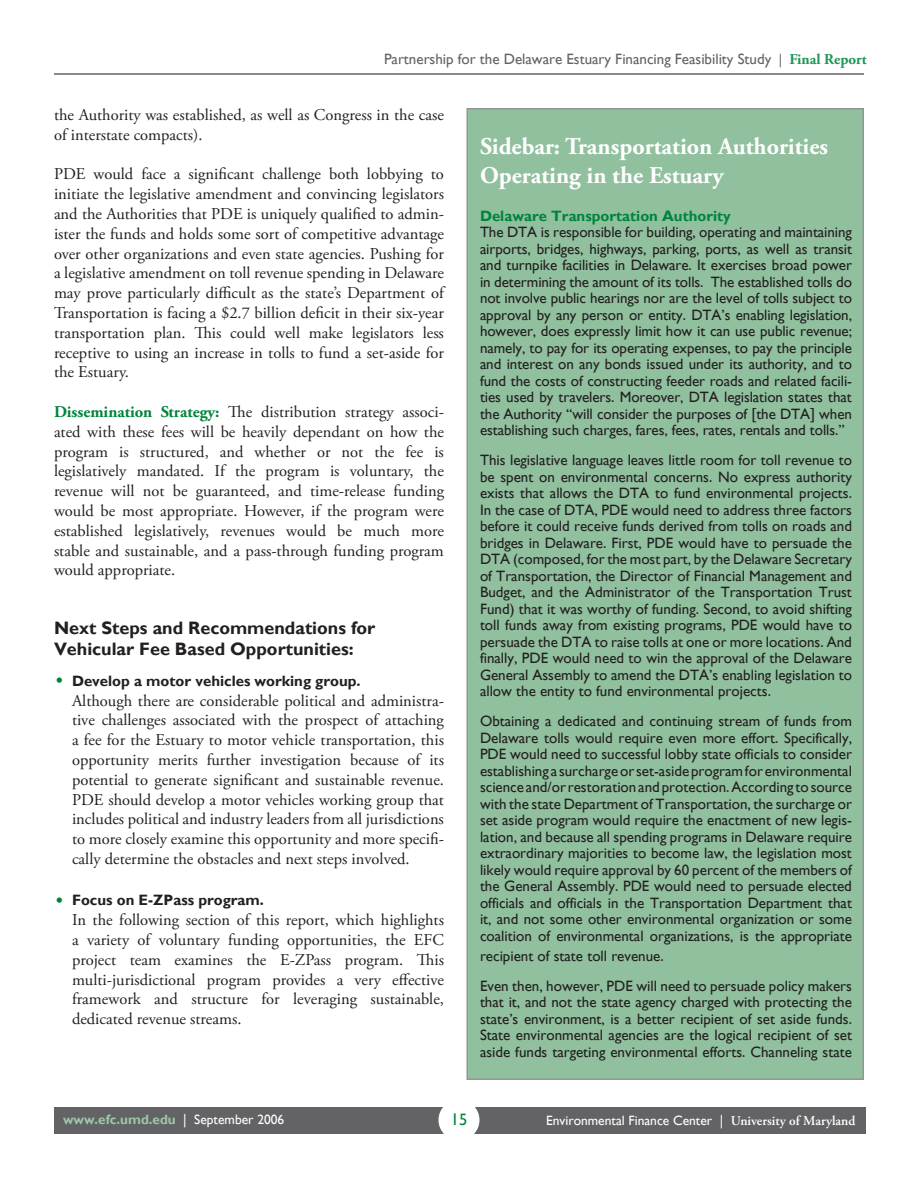
<style>
.page{position:relative;width:918px;height:1188px;background:#fff}
.page>*{position:absolute;margin:0;border:0;box-sizing:border-box;transform-origin:0 0}
.text_indented{font:700 24px/28.8px "Adobe Garamond Pro";color:#fff}
.Paragraph_SubHeading{font:700 18px/21px "Gill Sans";color:#231f20}
.text{font:16.5px/19.8px "Adobe Garamond Pro";color:#231f20;text-align:justify}
.text_indented-2{font:16.5px/19.8px "Adobe Garamond Pro";color:#231f20;text-align:justify}
.t1{font:16.5px "Gill Sans";color:#00843d}
.text_indented-3{font:15px/16.5px "Gill Sans";color:#231f20;text-align:justify}
.t2{font:15px "Gill Sans";color:#636366}
.text_bold{font:700 15px "Gill Sans";color:#231f20}
.text_bold-2{font:700 15px "Gill Sans";color:#00843d}
.t3{font:13.5px "Gill Sans";color:#fff}
.t4{font:700 13.5px "Gill Sans";color:#9dc7a9}
.s1{font-size:13.5px}
.s2{font-family:"Adobe Garamond Pro";font-weight:700;color:#1e9557}
.s3{font-weight:700;color:#00843d}
.s4{font-family:"Zapf Elliptical 711 BT";font-weight:400;font-size:18px;color:#00843d}
.s5{font-weight:400;color:#fff}
.s6{font-family:"Adobe Garamond Pro";font-weight:600}
</style>
<div class="page">
<div style="left:467px;top:109px;width:396px;height:970px;background:#91c09e"></div>
<div style="left:466px;top:108px;width:398px;height:972px;border:2px solid #939598"></div>
<div style="left:54px;top:1107px;width:811px;height:27px;background:#636366"></div>
<div style="left:438px;top:1100px;width:42px;height:40px;background:#fff;border-radius:50%"></div>
<hr style="left:54px;top:73px;width:810px;height:2px;background:#636366">
<p class="t2" style="left:384px;top:51px;width:484px">Partnership for the Delaware Estuary Financing Feasibility Study <span class="s1">|</span> <span class="s2">Final Report</span></p>
<p class="text" style="left:54px;top:105px;width:392px">the Authority was established, as well as Congress in the case of interstate compacts).</p>
<p class="text" style="left:54px;top:165px;width:392px">PDE would face a significant challenge both lobbying to initiate the legislative amendment and convincing legislators and the Authorities that PDE is uniquely qualified to admin&shy;ister the funds and holds some sort of competitive advantage over other organizations and even state agencies. Pushing for a legislative amendment on toll revenue spending in Delaware may prove particularly difficult as the state’s Department of Transportation is facing a $2.7 billion deficit in their six-year transportation plan. This could well make legislators less receptive to using an increase in tolls to fund a set-aside for the Estuary.</p>
<p class="text" style="left:54px;top:402px;width:392px"><span class="s3">Dissemination Strategy:</span> The distribution strategy associ&shy;ated with these fees will be heavily dependant on how the program is structured, and whether or not the fee is legislatively mandated. If the program is voluntary, the revenue will not be guaranteed, and time-release funding would be most appropriate. However, if the program were established legislatively, revenues would be much more stable and sustainable, and a pass-through funding program would appropriate.</p>
<p class="text_indented" style="left:480px;top:133px;width:350px">Sidebar: Transportation Authorities<br>Operating in the Estuary</p>
<p class="text_bold-2" style="left:480px;top:207px;width:252px">Delaware Transportation Authority</p>
<p class="text_indented-3" style="left:480px;top:224px;width:374px">The DTA is responsible for building, operating and maintaining airports, bridges, highways, parking, ports, as well as transit and turnpike facilities in Delaware. It exercises broad power in determining the amount of its tolls. The established tolls do not involve public hearings nor are the level of tolls subject to approval by any person or entity. DTA’s enabling legislation, however, does expressly limit how it can use public revenue; namely, to pay for its operating expenses, to pay the principle and interest on any bonds issued under its authority, and to fund the costs of constructing feeder roads and related facili&shy;ties used by travelers. Moreover, DTA legislation states that the Authority “will consider the purposes of [the DTA] when establishing such charges, fares, fees, rates, rentals and tolls.”</p>
<p class="text_indented-3" style="left:480px;top:452px;width:374px">This legislative language leaves little room for toll revenue to be spent on environmental concerns. No express authority exists that allows the DTA to fund environmental projects.<br>In the case of DTA, PDE would need to address three factors before it could receive funds derived from tolls on roads and bridges in Delaware. First, PDE would have to persuade the DTA (composed, for the most part, by the Delaware Secretary of Transportation, the Director of Financial Management and Budget, and the Administrator of the Transportation Trust Fund) that it was worthy of funding. Second, to avoid shifting toll funds away from existing programs, PDE would have to persuade the DTA to raise tolls at one or more locations. And finally, PDE would need to win the approval of the Delaware General Assembly to amend the DTA’s enabling legislation to allow the entity to fund environmental projects.</p>
<p class="text_indented-3" style="left:480px;top:713px;width:374px">Obtaining a dedicated and continuing stream of funds from Delaware tolls would require even more effort. Specifically, PDE would need to successful lobby state officials to consider establishing a surcharge or set-aside program for environmental science and/or restoration and protection. According to source with the state Department of Transportation, the surcharge or set aside program would require the enactment of new legis&shy;lation, and because all spending programs in Delaware require extraordinary majorities to become law, the legislation most likely would require approval by 60 percent of the members of the General Assembly. PDE would need to persuade elected officials and officials in the Transportation Department that it, and not some other environmental organization or some coalition of environmental organizations, is the appropriate</p>
<p class="text_indented-3" style="left:480px;top:947px;width:185px">recipient of state toll revenue.</p>
<p class="text_indented-3" style="left:480px;top:977px;width:374px">Even then, however, PDE will need to persuade policy makers that it, and not the state agency charged with protecting the state’s environment, is a better recipient of set aside funds.<br>State environmental agencies are the logical recipient of set aside funds targeting environmental efforts. Channeling state</p>
<p class="Paragraph_SubHeading" style="left:54px;top:618px;width:323px">Next Steps and Recommendations for<br>Vehicular Fee Based Opportunities:</p>
<p class="text_bold" style="left:54px;top:672px;width:308px"><span class="s4">•</span> Develop a motor vehicles working group.</p>
<p class="text_indented-2" style="left:72px;top:691px;width:374px">Although there are considerable political and administra&shy;tive challenges associated with the prospect of attaching a fee for the Estuary to motor vehicle transportation, this opportunity merits further investigation because of its potential to generate significant and sustainable revenue.<br>PDE should develop a motor vehicles working group that includes political and industry leaders from all jurisdictions to more closely examine this opportunity and more specifi&shy;cally determine the obstacles and next steps involved.</p>
<p class="text_bold" style="left:54px;top:891px;width:212px"><span class="s4">•</span> Focus on E-ZPass program.</p>
<p class="text_indented-2" style="left:72px;top:911px;width:374px">In the following section of this report, which highlights a variety of voluntary funding opportunities, the EFC project team examines the E-ZPass program. This multi-jurisdictional program provides a very effective framework and structure for leveraging sustainable, dedicated revenue streams.</p>
<p class="t4" style="left:63px;top:1111px;width:223px">www.efc.umd.edu <span class="s5">| September 2006</span></p>
<p class="t1" style="left:451px;top:1110px;width:16px">15</p>
<p class="t3" style="left:546px;top:1113px;width:311px">Environmental Finance Center | <span class="s6">University of Maryland</span></p>
</div>
